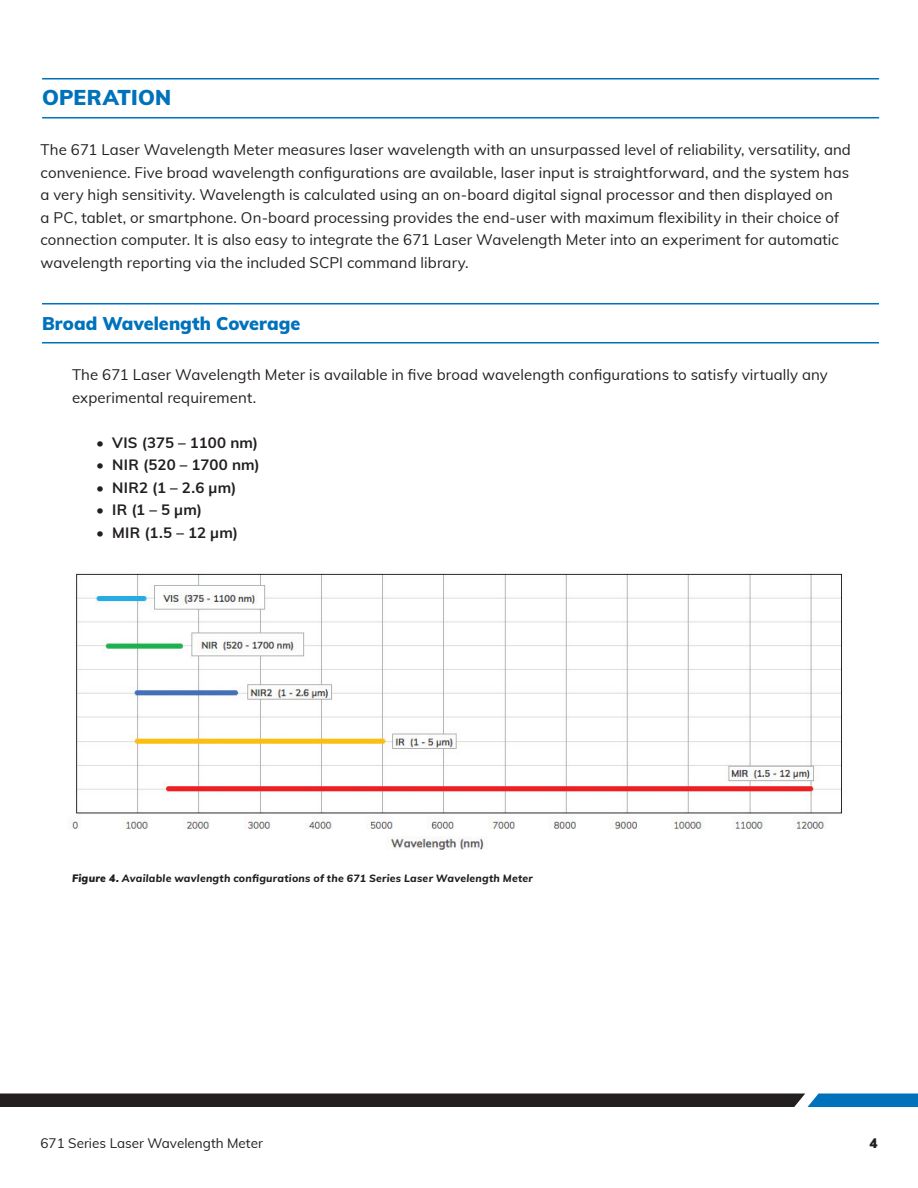
<style>
.page{position:relative;width:918px;height:1188px;background:#fff}
.page>*{position:absolute;margin:0;border:0;box-sizing:border-box;transform-origin:0 0}
.t1{font:900 21px "Muli";letter-spacing:.01em;color:#0072bc}
.t2{font:900 18px "Muli";letter-spacing:.005em;color:#0072bc}
.t3{font:15px/22.5px "Muli";letter-spacing:.01em;color:#231f20}
.t4{font:700 15px "Muli";letter-spacing:.015em;color:#231f20}
.t5{font:13.5px "Muli";color:#231f20}
.t6{font:900 13.5px "Muli";color:#231f20}
.t7{font:italic 800 10.5px "Muli";letter-spacing:.025em;color:#231f20}
.s1{font-weight:900}
</style>
<div class="page">
<svg style="left:0;top:1094px;width:918px;height:13px;background:#222b35"></svg>
<img style="left:71px;top:573px;width:771px;height:277px">
<hr style="left:42px;top:78px;width:837px;height:2px;background:#0072bc">
<hr style="left:42px;top:117px;width:837px;height:1px;background:#0072bc">
<hr style="left:42px;top:303px;width:837px;height:1px;background:#0072bc">
<hr style="left:42px;top:342px;width:837px;height:2px;background:#0072bc">
<h1 class="t1" style="left:42px;top:84px;width:131px">OPERATION</h1>
<p class="t3" style="left:40px;top:138px;width:812px">The 671 Laser Wavelength Meter measures laser wavelength with an unsurpassed level of reliability, versatility, and convenience. Five broad wavelength configurations are available, laser input is straightforward, and the system has a very high sensitivity. Wavelength is calculated using an on-board digital signal processor and then displayed on<br>a PC, tablet, or smartphone. On-board processing provides the end-user with maximum flexibility in their choice of connection computer. It is also easy to integrate the 671 Laser Wavelength Meter into an experiment for automatic wavelength reporting via the included SCPI command library.</p>
<p class="t2" style="left:42px;top:312px;width:260px">Broad Wavelength Coverage</p>
<p class="t3" style="left:72px;top:363px;width:757px">The 671 Laser Wavelength Meter is available in five broad wavelength configurations to satisfy virtually any experimental requirement.</p>
<p class="t4" style="left:96px;top:433px;width:164px">• VIS (375 – 1100 nm)</p>
<p class="t4" style="left:96px;top:455px;width:165px">• NIR (520 – 1700 nm)</p>
<p class="t4" style="left:96px;top:478px;width:142px">• NIR2 (1 – 2.6 μm)</p>
<p class="t4" style="left:96px;top:500px;width:108px">• IR (1 – 5 μm)</p>
<p class="t4" style="left:96px;top:523px;width:144px">• MIR (1.5 – 12 μm)</p>
<p class="t7" style="left:72px;top:871px;width:462px"><span class="s1">Figure 4.</span> Available wavlength configurations of the 671 Series Laser Wavelength Meter</p>
<p class="t5" style="left:40px;top:1134px;width:224px">671 Series Laser Wavelength Meter</p>
<p class="t6" style="left:869px;top:1134px;width:10px">4</p>
</div>
